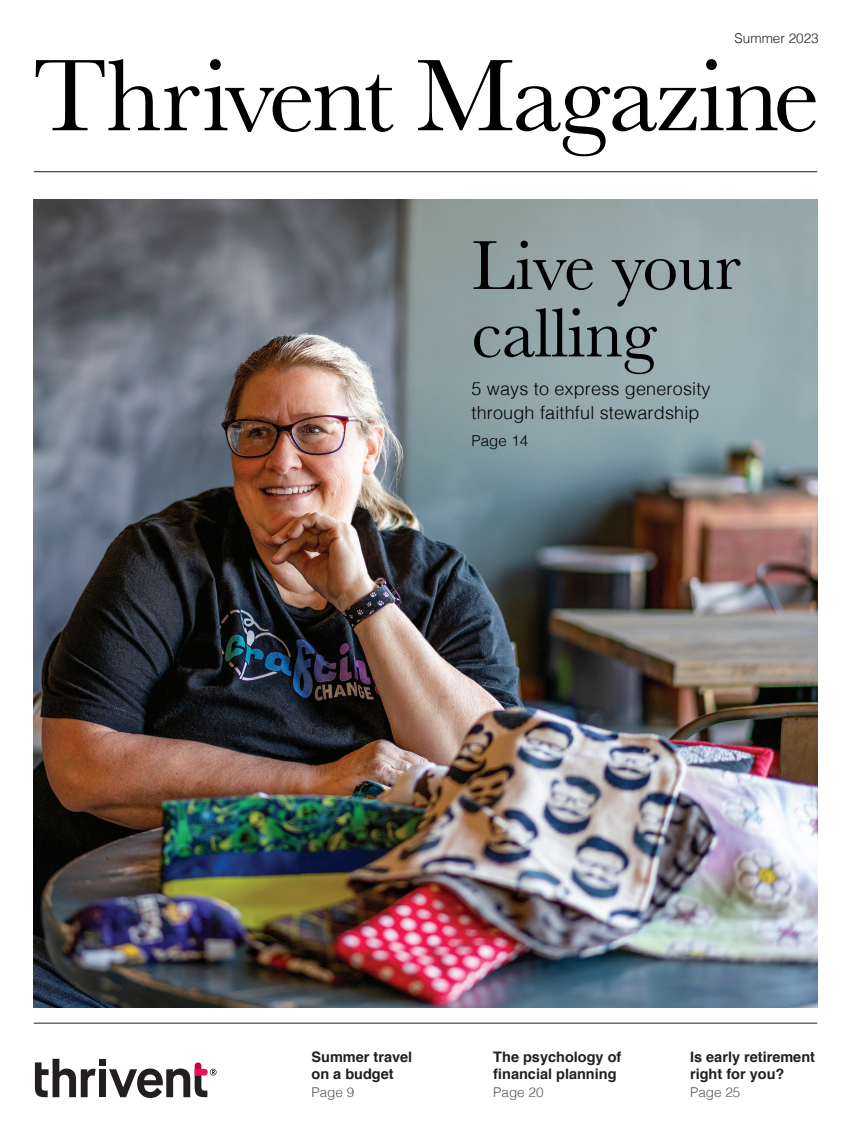
<style>
.page{position:relative;width:851px;height:1134px;background:#fff}
.page>*{position:absolute;margin:0;border:0;box-sizing:border-box;transform-origin:0 0}
.t1{font:105.9px "Baskerville";letter-spacing:-.02em;color:#000001}
.t2{font:72px/67.5px "Baskerville";letter-spacing:-.01em;color:#000001}
.t3{font:300 18px/24px "Helvetica";letter-spacing:.01em;color:#000001}
.t4{font:300 15px "Helvetica";letter-spacing:.01em;color:#000001}
.t5{font:700 14.55px/17.1px "Helvetica";color:#231f20}
.t6{font:300 13.5px "Helvetica";color:#57585a}
.t7{font:300 13.5px "Helvetica";color:#231f20}
</style>
<div class="page">
<svg style="left:35px;top:1059px;width:61px;height:38px"></svg>
<div style="left:99px;top:1069px;width:7px;height:28px;background:#231f20"></div>
<div style="left:99px;top:1059px;width:7px;height:6px;background:#231f20"></div>
<svg style="left:109px;top:1062px;width:107px;height:36px"></svg>
<hr style="left:34px;top:171px;width:783px;height:1px;background:#231f20">
<img style="left:33px;top:200px;width:784px;height:808px">
<hr style="left:34px;top:1023px;width:783px;height:1px;background:#231f20">
<p class="t7" style="left:734px;top:27px;width:86px">Summer 2023</p>
<p class="t1" style="left:33px;top:28px;width:788px">Thrivent Magazine</p>
<p class="t2" style="left:471px;top:233px;width:271px">Live your calling</p>
<p class="t3" style="left:471px;top:376px;width:240px">5 ways to express generosity through faithful stewardship</p>
<p class="t4" style="left:471px;top:428px;width:58px">Page 14</p>
<p class="t5" style="left:311px;top:1048px;width:102px">Summer travel on a budget</p>
<p class="t6" style="left:311px;top:1081px;width:44px">Page 9</p>
<p class="t5" style="left:493px;top:1048px;width:130px">The psychology of financial planning</p>
<p class="t6" style="left:493px;top:1081px;width:52px">Page 20</p>
<p class="t5" style="left:690px;top:1048px;width:126px">Is early retirement right for you?</p>
<p class="t6" style="left:690px;top:1081px;width:52px">Page 25</p>
</div>
